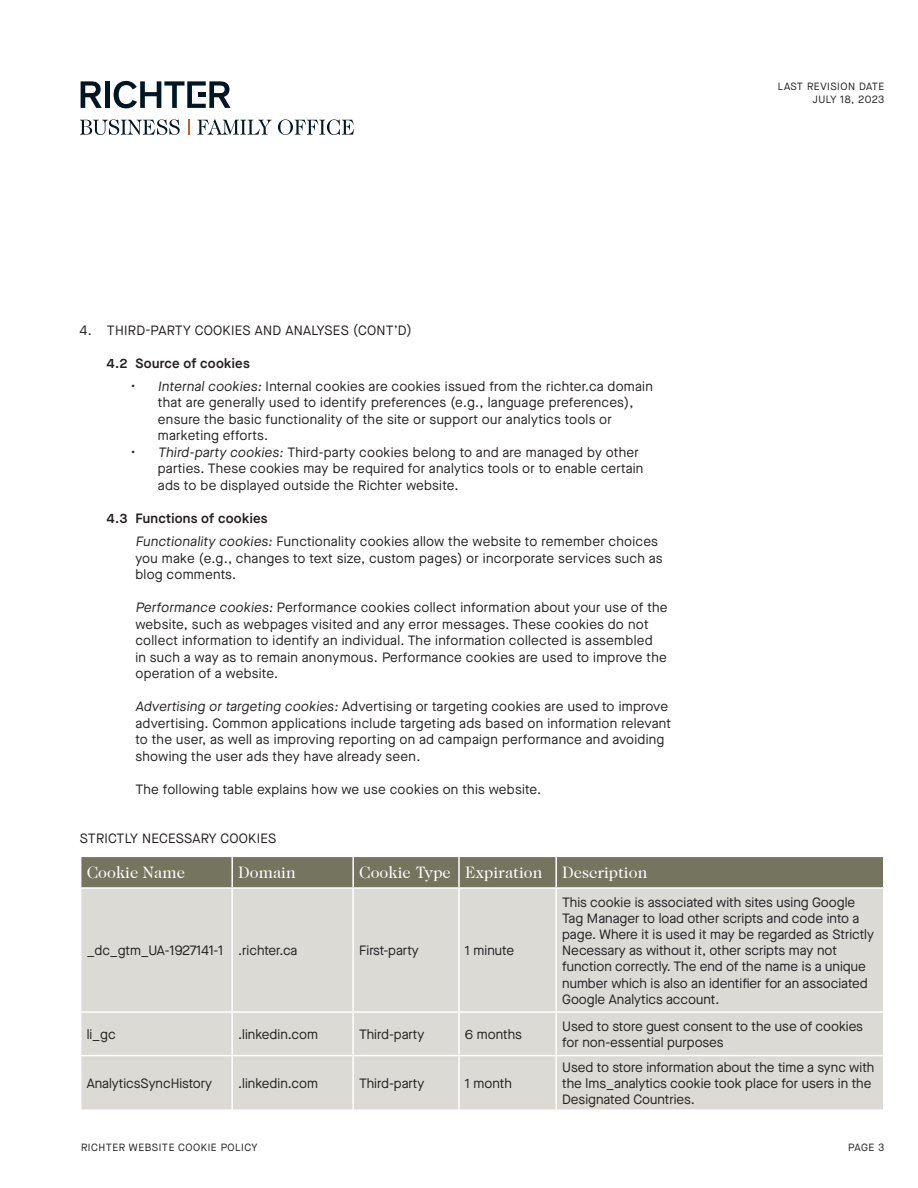
<style>
.page{position:relative;width:918px;height:1188px;background:#fff}
.page>*{position:absolute;margin:0;border:0;box-sizing:border-box;transform-origin:0 0}
.t1{font:16.5px "Caslon 224 Std";color:#fff}
.t2{font:13.5px/16.5px "Maison Neue";letter-spacing:.02em;color:#231f20}
.t3{font:13.5px/16.2px "Maison Neue";color:#231f20}
.t4{font:600 13.5px "Maison Neue";letter-spacing:.02em;color:#231f20}
.t5{font:10.5px/13.5px "Maison Neue";letter-spacing:.05em;color:#231f20;text-align:right}
</style>
<div class="page">
<svg style="left:81px;top:81px;width:21px;height:27px"></svg>
<div style="left:105px;top:81px;width:5px;height:27px;background:#011622"></div>
<svg style="left:114px;top:81px;width:117px;height:27px"></svg>
<div style="left:198px;top:92px;width:8px;height:5px;background:#011622"></div>
<svg style="left:197px;top:119px;width:157px;height:16px"></svg>
<svg style="left:188px;top:119px;width:1px;height:16px"></svg>
<svg style="left:80px;top:119px;width:100px;height:16px"></svg>
<div style="left:81px;top:857px;width:802px;height:30px;background:#75745e"></div>
<div style="left:81px;top:889px;width:802px;height:220px;background:#dcdad5"></div>
<hr style="left:231px;top:857px;width:2px;height:30px;background:#fff">
<hr style="left:352px;top:857px;width:2px;height:30px;background:#fff">
<hr style="left:458px;top:857px;width:2px;height:30px;background:#fff">
<hr style="left:555px;top:857px;width:2px;height:30px;background:#fff">
<hr style="left:231px;top:889px;width:2px;height:122px;background:#fff">
<hr style="left:352px;top:889px;width:2px;height:122px;background:#fff">
<hr style="left:458px;top:889px;width:2px;height:122px;background:#fff">
<hr style="left:555px;top:889px;width:2px;height:122px;background:#fff">
<hr style="left:80px;top:1011px;width:152px;height:2px;background:#fff">
<hr style="left:232px;top:1011px;width:121px;height:2px;background:#fff">
<hr style="left:231px;top:1013px;width:2px;height:42px;background:#fff">
<hr style="left:353px;top:1011px;width:106px;height:2px;background:#fff">
<hr style="left:352px;top:1013px;width:2px;height:42px;background:#fff">
<hr style="left:459px;top:1011px;width:97px;height:2px;background:#fff">
<hr style="left:458px;top:1013px;width:2px;height:42px;background:#fff">
<hr style="left:556px;top:1011px;width:329px;height:2px;background:#fff">
<hr style="left:555px;top:1013px;width:2px;height:42px;background:#fff">
<hr style="left:80px;top:1055px;width:152px;height:1px;background:#fff">
<hr style="left:232px;top:1055px;width:121px;height:1px;background:#fff">
<hr style="left:231px;top:1056px;width:2px;height:53px;background:#fff">
<hr style="left:353px;top:1055px;width:106px;height:1px;background:#fff">
<hr style="left:352px;top:1056px;width:2px;height:53px;background:#fff">
<hr style="left:459px;top:1055px;width:97px;height:1px;background:#fff">
<hr style="left:458px;top:1056px;width:2px;height:53px;background:#fff">
<hr style="left:556px;top:1055px;width:329px;height:1px;background:#fff">
<hr style="left:555px;top:1056px;width:2px;height:53px;background:#fff">
<p class="t2" style="left:80px;top:322px;width:333px">4. THIRD-PARTY COOKIES AND ANALYSES (CONT’D)</p>
<p class="t4" style="left:107px;top:354px;width:144px">4.2 Source of cookies</p>
<p class="t2" style="left:158px;top:378px;width:496px;text-indent:-27px">• Internal cookies: Internal cookies are cookies issued from the richter.ca domain that are generally used to identify preferences (e.g., language preferences), ensure the basic functionality of the site or support our analytics tools or marketing efforts.</p>
<p class="t2" style="left:158px;top:444px;width:487px;text-indent:-27px">• Third-party cookies: Third-party cookies belong to and are managed by other parties. These cookies may be required for analytics tools or to enable certain ads to be displayed outside the Richter website.</p>
<p class="t4" style="left:107px;top:509px;width:162px">4.3 Functions of cookies</p>
<p class="t2" style="left:135px;top:533px;width:529px">Functionality cookies: Functionality cookies allow the website to remember choices you make (e.g., changes to text size, custom pages) or incorporate services such as blog comments.</p>
<p class="t2" style="left:135px;top:599px;width:534px">Performance cookies: Performance cookies collect information about your use of the website, such as webpages visited and any error messages. These cookies do not collect information to identify an individual. The information collected is assembled<br>in such a way as to remain anonymous. Performance cookies are used to improve the operation of a website.</p>
<p class="t2" style="left:135px;top:698px;width:537px">Advertising or targeting cookies: Advertising or targeting cookies are used to improve advertising. Common applications include targeting ads based on information relevant to the user, as well as improving reporting on ad campaign performance and avoiding showing the user ads they have already seen.</p>
<p class="t2" style="left:135px;top:781px;width:407px">The following table explains how we use cookies on this website.</p>
<p class="t2" style="left:80px;top:830px;width:198px">STRICTLY NECESSARY COOKIES</p>
<p class="t1" style="left:87px;top:863px;width:100px">Cookie Name</p>
<p class="t1" style="left:238px;top:863px;width:59px">Domain</p>
<p class="t1" style="left:359px;top:863px;width:290px">Cookie Type Expiration Description</p>
<p class="t5" style="left:778px;top:79px;width:108px">LAST REVISION DATE<br>JULY 18, 2023</p>
<p class="t3" style="left:87px;top:942px;width:212px">_dc_gtm_UA-1927141-1 .richter.ca</p>
<p class="t3" style="left:359px;top:942px;width:61px">First-party</p>
<p class="t2" style="left:465px;top:942px;width:51px">1 minute</p>
<p class="t3" style="left:562px;top:894px;width:313px">This cookie is associated with sites using Google Tag Manager to load other scripts and code into a page. Where it is used it may be regarded as Strictly Necessary as without it, other scripts may not function correctly. The end of the name is a unique number which is also an identifier for an associated Google Analytics account.</p>
<p class="t2" style="left:87px;top:1026px;width:30px">li_gc</p>
<p class="t3" style="left:238px;top:1026px;width:81px">.linkedin.com</p>
<p class="t3" style="left:359px;top:1026px;width:67px">Third-party</p>
<p class="t2" style="left:465px;top:1026px;width:59px">6 months</p>
<p class="t3" style="left:562px;top:1018px;width:302px">Used to store guest consent to the use of cookies for non-essential purposes</p>
<p class="t3" style="left:87px;top:1075px;width:127px">AnalyticsSyncHistory</p>
<p class="t3" style="left:238px;top:1075px;width:81px">.linkedin.com</p>
<p class="t3" style="left:359px;top:1075px;width:67px">Third-party</p>
<p class="t2" style="left:465px;top:1075px;width:48px">1 month</p>
<p class="t3" style="left:562px;top:1059px;width:314px">Used to store information about the time a sync with the lms_analytics cookie took place for users in the<br>Designated Countries.</p>
<p class="t5" style="left:848px;top:1140px;width:38px">PAGE 3</p>
<p class="t5" style="left:81px;top:1140px;width:178px">RICHTER WEBSITE COOKIE POLICY</p>
</div>
